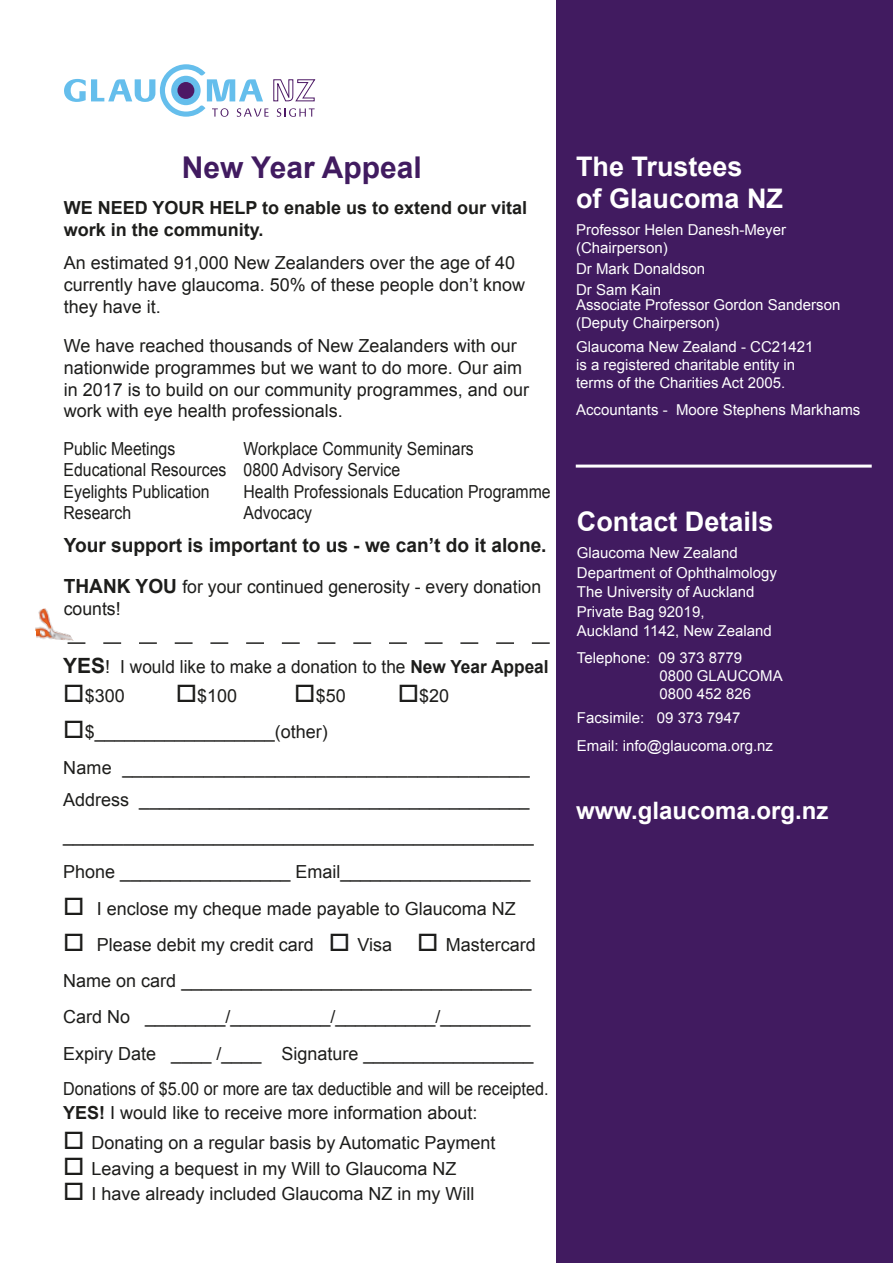
<style>
.page{position:relative;width:893px;height:1263px;background:#fff}
.page>*{position:absolute;margin:0;border:0;box-sizing:border-box;transform-origin:0 0}
.t1{font:700 30px "Arial";color:#411b60}
.t2{font:700 27px/32.4px "Arial";color:#fff}
.t3{font:700 24px "Arial";color:#fff}
.t4{font:700 19.5px "Arial";color:#1d1d1b}
.t5{font:18px/21.6px "Arial";color:#1d1d1b}
.t6{font:18px/21.6px "Arial";color:#1d1d1b;scale:.88 1}
.t7{font:700 18px/21.6px "Arial";color:#1d1d1b}
.t8{font:15px/18px "Arial";color:#fff}
.s1{font-weight:700;font-size:19.5px}
.s2{font-weight:700;font-size:21px}
.s3{font-weight:700}
</style>
<div class="page">
<svg style="left:64px;top:64px;width:251px;height:53px"></svg>
<div style="left:556px;top:0;width:337px;height:1263px;background:#411b60"></div>
<img style="left:35px;top:608px;width:39px;height:36px">
<svg style="left:68px;top:642px;width:482px;height:2px"></svg>
<hr style="left:576px;top:465px;width:296px;height:3px;background:#fff">
<h1 class="t1" style="left:182px;top:148px;width:242px">New Year Appeal</h1>
<p class="t7" style="left:64px;top:198px;width:465px">WE NEED YOUR HELP to enable us to extend our vital work in the community.</p>
<p class="t5" style="left:64px;top:253px;width:463px">An estimated 91,000 New Zealanders over the age of 40 currently have glaucoma. 50% of these people don’t know they have it.</p>
<p class="t5" style="left:64px;top:335px;width:467px">We have reached thousands of New Zealanders with our nationwide programmes but we want to do more. Our aim in 2017 is to build on our community programmes, and our work with eye health professionals.</p>
<p class="t6" style="left:64px;top:438px;width:468px;text-indent:180px">Workplace Community Seminars<br>Educational Resources 0800 Advisory Service<br>Eyelights Publication</p>
<p class="t6" style="left:64px;top:438px;width:129px">Public Meetings</p>
<p class="t6" style="left:244px;top:481px;width:351px">Health Professionals Education Programme</p>
<p class="t6" style="left:64px;top:502px;width:79px">Research</p>
<p class="t6" style="left:244px;top:502px;width:80px">Advocacy</p>
<p class="t4" style="left:64px;top:533px;width:484px">Your support is important to us - we can’t do it alone.</p>
<p class="t5" style="left:64px;top:576px;width:479px"><span class="s1">THANK YOU</span> for your continued generosity - every donation counts!</p>
<p class="t5" style="left:63px;top:656px;width:487px"><span class="s2">YES</span>! I would like to make a donation to the <span class="s3">New Year Appeal</span></p>
<p class="t5" style="left:63px;top:685px;width:63px">□$300</p>
<p class="t5" style="left:176px;top:685px;width:63px">□$100</p>
<p class="t5" style="left:294px;top:685px;width:53px">□$50</p>
<p class="t5" style="left:398px;top:685px;width:53px">□$20</p>
<p class="t5" style="left:63px;top:714px;width:468px;line-height:36px">□$__________________(other)<br>Name ________________________________________</p>
<p class="t5" style="left:63px;top:781px;width:472px;line-height:36.3px">Address _______________________________________ _______________________________________________<br>Phone _________________ Email___________________</p>
<p class="t5" style="left:63px;top:898px;width:454px">□ I enclose my cheque made payable to Glaucoma NZ</p>
<p class="t5" style="left:63px;top:927px;width:487px;line-height:36px">□ Please debit my credit card □ Visa □ Mastercard Name on card ___________________________________ Card No ________/__________/__________/_________ Expiry Date ____ /____ Signature _________________ Donations of $5.00 or more are tax deductible and will be receipted.</p>
<p class="t5" style="left:63px;top:1102px;width:416px"><span class="s3">YES!</span> I would like to receive more information about:</p>
<p class="t5" style="left:63px;top:1132px;width:434px">□ Donating on a regular basis by Automatic Payment</p>
<p class="t5" style="left:63px;top:1158px;width:395px">□ Leaving a bequest in my Will to Glaucoma NZ</p>
<p class="t5" style="left:63px;top:1183px;width:413px">□ I have already included Glaucoma NZ in my Will</p>
<h2 class="t2" style="left:576px;top:151px;width:209px">The Trustees<br>of Glaucoma NZ</h2>
<p class="t8" style="left:576px;top:221px;width:212px">Professor Helen Danesh-Meyer (Chairperson)</p>
<p class="t8" style="left:576px;top:259px;width:131px;line-height:21px">Dr Mark Donaldson<br>Dr Sam Kain</p>
<p class="t8" style="left:576px;top:296px;width:266px">Associate Professor Gordon Sanderson (Deputy Chairperson)</p>
<p class="t8" style="left:576px;top:338px;width:239px">Glaucoma New Zealand - CC21421 is a registered charitable entity in terms of the Charities Act 2005.</p>
<p class="t8" style="left:576px;top:401px;width:286px">Accountants - Moore Stephens Markhams</p>
<h2 class="t2" style="left:577px;top:506px;width:198px">Contact Details</h2>
<p class="t8" style="left:577px;top:543px;width:202px;line-height:19.5px">Glaucoma New Zealand<br>Department of Ophthalmology<br>The University of Auckland<br>Private Bag 92019,<br>Auckland 1142, New Zealand</p>
<p class="t8" style="left:659px;top:649px;width:125px;text-indent:-82px">Telephone: 09 373 8779<br>0800 GLAUCOMA<br>0800 452 826</p>
<p class="t8" style="left:577px;top:704px;width:198px;line-height:28px">Facsimile: 09 373 7947<br>Email: info@glaucoma.org.nz</p>
<h3 class="t3" style="left:576px;top:794px;width:254px">www.glaucoma.org.nz</h3>
</div>
